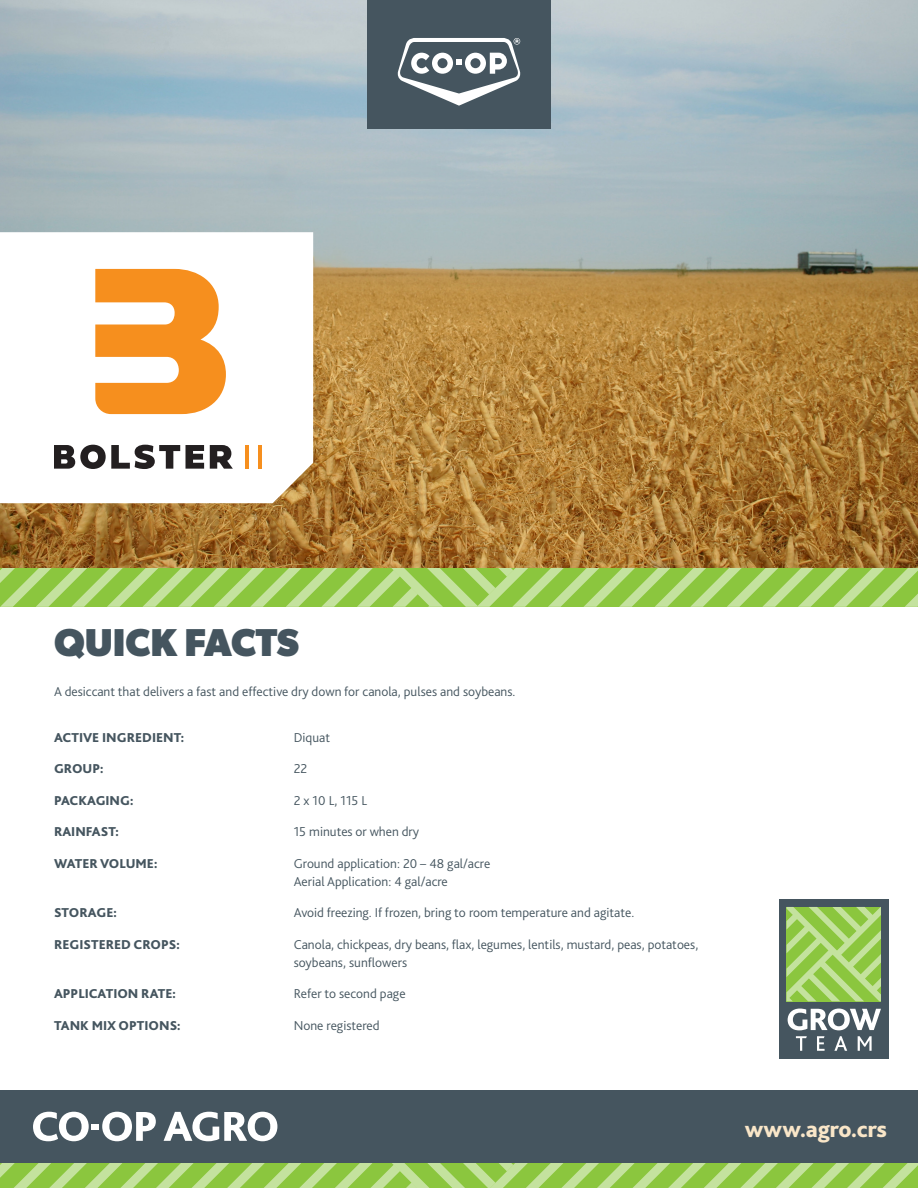
<style>
.page{position:relative;width:918px;height:1188px;background:#fff}
.page>*{position:absolute;margin:0;border:0;box-sizing:border-box;transform-origin:0 0}
.Head{font:700 39px "Gibson";color:#45555f}
.Body{font:800 23.55px "Bliss 2";letter-spacing:-.01em;color:#f9e6c8}
.Body_NEW{font:300 13.5px/18px "Bliss 2";color:#45555f}
.Body_NEW-2{font:800 13.5px "Bliss 2";color:#45555f}
</style>
<div class="page">
<img style="left:0;top:0;width:918px;height:568px">
<div style="left:367px;top:0;width:184px;height:129px;background:#45555f"></div>
<svg style="left:397px;top:38px;width:124px;height:68px"></svg>
<svg style="left:0;top:568px;width:918px;height:39px;background:#9fd060"></svg>
<svg style="left:0;top:1163px;width:918px;height:25px;background:#9fd060"></svg>
<div style="left:0;top:1088px;width:918px;height:75px;background:#45555f"></div>
<hr style="left:0;top:1086px;width:918px;height:3px;background:#fff">
<svg style="left:33px;top:1112px;width:123px;height:29px"></svg>
<svg style="left:164px;top:1112px;width:113px;height:29px"></svg>
<svg style="left:0;top:232px;width:313px;height:271px"></svg>
<svg style="left:54px;top:445px;width:126px;height:24px"></svg>
<svg style="left:186px;top:445px;width:18px;height:24px"></svg>
<svg style="left:210px;top:445px;width:23px;height:24px"></svg>
<hr style="left:245px;top:445px;width:4px;height:24px;background:#f68f1e">
<hr style="left:258px;top:445px;width:4px;height:24px;background:#f68f1e">
<svg style="left:95px;top:269px;width:131px;height:145px"></svg>
<div style="left:779px;top:900px;width:109px;height:159px;background:#45555f"></div>
<svg style="left:796px;top:1036px;width:11px;height:15px"></svg>
<svg style="left:817px;top:1036px;width:8px;height:15px"></svg>
<svg style="left:834px;top:1036px;width:13px;height:15px"></svg>
<svg style="left:858px;top:1036px;width:14px;height:15px"></svg>
<svg style="left:787px;top:907px;width:94px;height:94px;background:#a2d165"></svg>
<svg style="left:788px;top:1009px;width:93px;height:21px"></svg>
<p class="Head" style="left:54px;top:620px;width:246px">QUICK FACTS</p>
<p class="Body_NEW" style="left:54px;top:683px;width:463px">A desiccant that delivers a fast and effective dry down for canola, pulses and soybeans.</p>
<p class="Body_NEW-2" style="left:54px;top:729px;width:132px">ACTIVE INGREDIENT:</p>
<p class="Body_NEW-2" style="left:54px;top:760px;width:51px">GROUP:</p>
<p class="Body_NEW-2" style="left:54px;top:792px;width:81px">PACKAGING:</p>
<p class="Body_NEW-2" style="left:54px;top:823px;width:66px">RAINFAST:</p>
<p class="Body_NEW-2" style="left:54px;top:855px;width:105px">WATER VOLUME:</p>
<p class="Body_NEW-2" style="left:54px;top:904px;width:64px">STORAGE:</p>
<p class="Body_NEW-2" style="left:54px;top:936px;width:127px">REGISTERED CROPS:</p>
<p class="Body_NEW-2" style="left:54px;top:985px;width:123px">APPLICATION RATE:</p>
<p class="Body_NEW-2" style="left:54px;top:1017px;width:128px">TANK MIX OPTIONS:</p>
<p class="Body_NEW" style="left:294px;top:728px;width:38px">Diquat</p>
<p class="Body_NEW" style="left:294px;top:760px;width:15px">22</p>
<p class="Body_NEW" style="left:294px;top:791px;width:75px">2 x 10 L, 115 L</p>
<p class="Body_NEW" style="left:294px;top:823px;width:127px">15 minutes or when dry</p>
<p class="Body_NEW" style="left:294px;top:854px;width:198px">Ground application: 20 – 48 gal/acre<br>Aerial Application: 4 gal/acre</p>
<p class="Body_NEW" style="left:294px;top:904px;width:342px">Avoid freezing. If frozen, bring to room temperature and agitate.</p>
<p class="Body_NEW" style="left:294px;top:935px;width:406px">Canola, chickpeas, dry beans, flax, legumes, lentils, mustard, peas, potatoes, soybeans, sunflowers</p>
<p class="Body_NEW" style="left:294px;top:985px;width:113px">Refer to second page</p>
<p class="Body_NEW" style="left:294px;top:1016px;width:87px">None registered</p>
<p class="Body" style="left:745px;top:1114px;width:144px">www.agro.crs</p>
</div>
